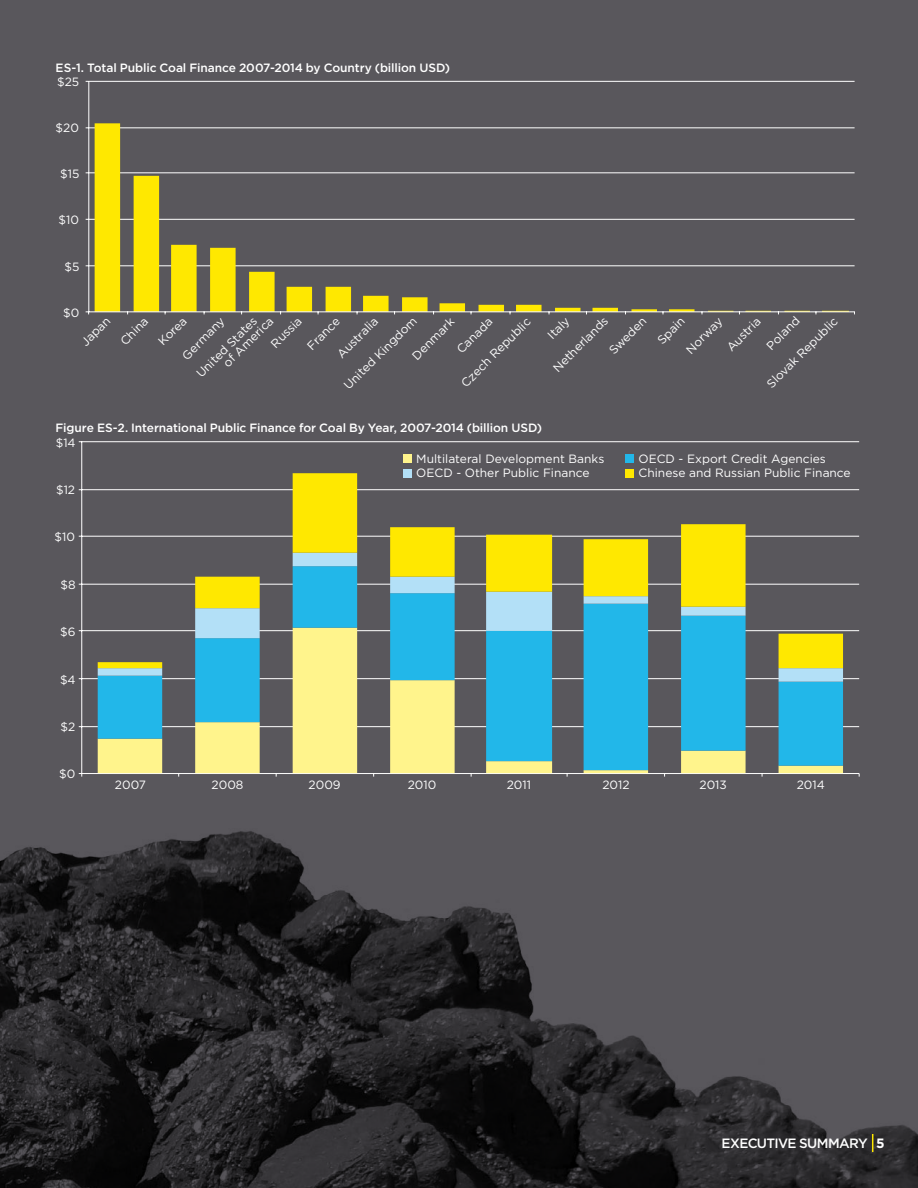
<style>
.page{position:relative;width:918px;height:1188px;background:#59575c}
.page>*{position:absolute;margin:0;border:0;box-sizing:border-box;transform-origin:0 0}
.t1{font:500 13.5px "Gotham";letter-spacing:-.045em;color:#fff}
.t2{font:12px "Gotham";color:#fff}
.t3{font:500 12px "Gotham";letter-spacing:-.01em;color:#fff}
.s1{font-weight:700}
</style>
<div class="page">
<hr style="left:89px;top:265px;width:766px;height:1px;background:#fff">
<hr style="left:89px;top:219px;width:766px;height:1px;background:#fff">
<hr style="left:89px;top:172px;width:766px;height:1px;background:#fff">
<hr style="left:89px;top:127px;width:766px;height:1px;background:#fff">
<hr style="left:89px;top:81px;width:766px;height:1px;background:#fff">
<svg style="left:95px;top:123px;width:754px;height:188px"></svg>
<hr style="left:88px;top:81px;width:1px;height:231px;background:#fff">
<hr style="left:89px;top:311px;width:766px;height:1px;background:#fff">
<hr style="left:81px;top:726px;width:778px;height:1px;background:#fff">
<hr style="left:81px;top:678px;width:778px;height:1px;background:#fff">
<hr style="left:81px;top:630px;width:778px;height:1px;background:#fff">
<hr style="left:81px;top:584px;width:778px;height:1px;background:#fff">
<hr style="left:81px;top:536px;width:778px;height:1px;background:#fff">
<hr style="left:81px;top:489px;width:778px;height:1px;background:#fff">
<hr style="left:81px;top:441px;width:778px;height:1px;background:#fff">
<hr style="left:81px;top:442px;width:1px;height:332px;background:#fff">
<hr style="left:82px;top:773px;width:777px;height:1px;background:#fff">
<div style="left:403px;top:454px;width:9px;height:9px;background:#fff48c"></div>
<div style="left:625px;top:454px;width:9px;height:9px;background:#22b7e9"></div>
<div style="left:403px;top:469px;width:9px;height:8px;background:#b3e0f7"></div>
<div style="left:625px;top:469px;width:9px;height:8px;background:#ffe800"></div>
<svg style="left:98px;top:770px;width:745px;height:3px;fill:#fff48c"></svg>
<svg style="left:98px;top:682px;width:745px;height:88px"></svg>
<svg style="left:98px;top:668px;width:745px;height:14px"></svg>
<svg style="left:98px;top:473px;width:745px;height:195px"></svg>
<img style="left:0;top:831px;width:918px;height:357px">
<svg style="left:872px;top:1134px;width:1px;height:18px"></svg>
<p class="t3" style="left:56px;top:61px;width:396px">ES-1. Total Public Coal Finance 2007-2014 by Country (billion USD)</p>
<p class="t2" style="left:57px;top:75px;width:24px">$25</p>
<p class="t2" style="left:56px;top:121px;width:25px">$20</p>
<p class="t2" style="left:60px;top:167px;width:21px">$15</p>
<p class="t2" style="left:59px;top:214px;width:22px">$10</p>
<p class="t2" style="left:65px;top:260px;width:16px">$5</p>
<p class="t2" style="left:63px;top:306px;width:18px">$0</p>
<p class="t2" style="left:550px;top:365px;width:74px;rotate:-45deg">Netherlands</p>
<p class="t2" style="left:606px;top:347px;width:49px;rotate:-45deg">Sweden</p>
<p class="t2" style="left:655px;top:337px;width:35px;rotate:-45deg">Spain</p>
<p class="t2" style="left:683px;top:347px;width:47px;rotate:-45deg">Norway</p>
<p class="t2" style="left:724px;top:345px;width:44px;rotate:-45deg">Austria</p>
<p class="t2" style="left:764px;top:343px;width:43px;rotate:-45deg">Poland</p>
<p class="t2" style="left:409px;top:353px;width:55px;rotate:-45deg">Denmark</p>
<p class="t2" style="left:454px;top:347px;width:47px;rotate:-45deg">Canada</p>
<p class="t2" style="left:764px;top:381px;width:96px;rotate:-45deg">Slovak Republic</p>
<p class="t2" style="left:194px;top:371px;width:82px;rotate:-45deg">United States</p>
<p class="t2" style="left:268px;top:341px;width:40px;rotate:-45deg">Russia</p>
<p class="t2" style="left:305px;top:343px;width:42px;rotate:-45deg">France</p>
<p class="t2" style="left:459px;top:380px;width:94px;rotate:-45deg">Czech Republic</p>
<p class="t2" style="left:545px;top:332px;width:27px;rotate:-45deg">Italy</p>
<p class="t2" style="left:78px;top:339px;width:37px;rotate:-45deg">Japan</p>
<p class="t2" style="left:118px;top:338px;width:35px;rotate:-45deg">China</p>
<p class="t2" style="left:156px;top:339px;width:36px;rotate:-45deg">Korea</p>
<p class="t2" style="left:341px;top:383px;width:99px;rotate:-45deg">United Kingdom</p>
<p class="t2" style="left:220px;top:360px;width:67px;rotate:-45deg">of America</p>
<p class="t2" style="left:335px;top:351px;width:54px;rotate:-45deg">Australia</p>
<p class="t2" style="left:180px;top:353px;width:56px;rotate:-45deg">Germany</p>
<p class="t3" style="left:56px;top:421px;width:488px">Figure ES-2. International Public Finance for Coal By Year, 2007-2014 (billion USD)</p>
<p class="t2" style="left:56px;top:436px;width:21px">$14</p>
<p class="t2" style="left:56px;top:483px;width:21px">$12</p>
<p class="t2" style="left:55px;top:530px;width:22px">$10</p>
<p class="t2" style="left:61px;top:578px;width:17px">$8</p>
<p class="t2" style="left:60px;top:625px;width:17px">$6</p>
<p class="t2" style="left:60px;top:673px;width:17px">$4</p>
<p class="t2" style="left:61px;top:720px;width:16px">$2</p>
<p class="t2" style="left:59px;top:767px;width:18px">$0</p>
<p class="t2" style="left:416px;top:452px;width:190px">Multilateral Development Banks</p>
<p class="t2" style="left:639px;top:452px;width:189px">OECD - Export Credit Agencies</p>
<p class="t2" style="left:416px;top:467px;width:175px">OECD - Other Public Finance</p>
<p class="t2" style="left:639px;top:467px;width:214px">Chinese and Russian Public Finance</p>
<p class="t2" style="left:115px;top:778px;width:33px">2007</p>
<p class="t2" style="left:212px;top:778px;width:33px">2008</p>
<p class="t2" style="left:309px;top:778px;width:34px">2009</p>
<p class="t2" style="left:408px;top:778px;width:30px">2010</p>
<p class="t2" style="left:507px;top:778px;width:26px">2011</p>
<p class="t2" style="left:602px;top:778px;width:29px">2012</p>
<p class="t2" style="left:700px;top:778px;width:29px">2013</p>
<p class="t2" style="left:797px;top:778px;width:30px">2014</p>
<p class="t1" style="left:722px;top:1135px;width:165px">EXECUTIVE SUMMARY <span class="s1">5</span></p>
</div>
